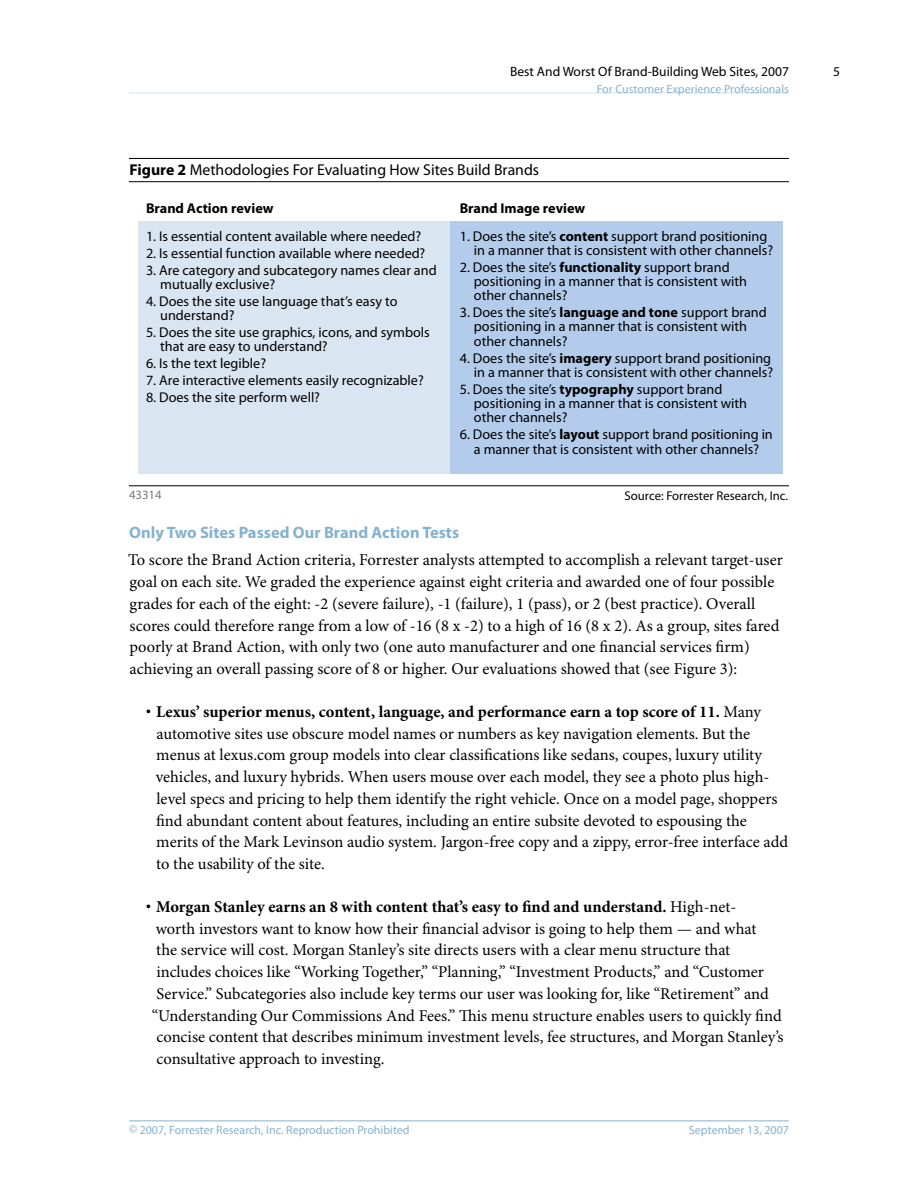
<style>
.page{position:relative;width:918px;height:1188px;background:#fff}
.page>*{position:absolute;margin:0;border:0;box-sizing:border-box;transform-origin:0 0}
.t1{font:16.5px/21.8px "Minion Pro";letter-spacing:-.005em;color:#000}
.t2{font:700 16.5px "Myriad Pro";color:#84b2cf}
.t3{font:15.75px "Myriad Pro";color:#000}
.t4{font:14.25px/14.2px "Myriad Pro";color:#000}
.t5{font:700 14.25px "Myriad Pro";color:#000}
.t6{font:13.5px "Myriad Pro";color:#000}
.t7{font:12.75px "Myriad Pro";color:#000}
.t8{font:12.75px "Myriad Pro";color:#797b7d}
.t9{font:12px "Myriad Pro";color:#84b2cf}
.s1{font-weight:700}
.s2{font-weight:700;font-size:24px}
</style>
<div class="page">
<hr style="left:129px;top:1120px;width:660px;height:1px;background:#84b2cf">
<hr style="left:129px;top:93px;width:660px;height:1px;background:#d4e4ee">
<hr style="left:129px;top:158px;width:660px;height:1px;background:#000">
<hr style="left:129px;top:181px;width:660px;height:1px;background:#000">
<hr style="left:129px;top:485px;width:660px;height:1px;background:#000">
<div style="left:138px;top:222px;width:312px;height:252px;background:#dae5f2"></div>
<div style="left:450px;top:222px;width:332px;height:252px;background:#b4cceb"></div>
<p class="t6" style="left:510px;top:64px;width:280px">Best And Worst Of Brand-Building Web Sites, 2007</p>
<p class="t9" style="left:597px;top:82px;width:194px">For Customer Experience Professionals</p>
<p class="t3" style="left:130px;top:161px;width:411px"><span class="s1">Figure 2</span> Methodologies For Evaluating How Sites Build Brands</p>
<p class="t5" style="left:146px;top:200px;width:129px">Brand Action review</p>
<p class="t5" style="left:460px;top:200px;width:127px">Brand Image review</p>
<p class="t4" style="left:146px;top:229px;width:277px">1. Is essential content available where needed?</p>
<p class="t4" style="left:146px;top:246px;width:281px">2. Is essential function available where needed?</p>
<p class="t4" style="left:160px;top:263px;width:278px;text-indent:-14px">3. Are category and subcategory names clear and mutually exclusive?</p>
<p class="t4" style="left:160px;top:294px;width:239px;text-indent:-14px">4. Does the site use language that’s easy to understand?</p>
<p class="t4" style="left:160px;top:326px;width:271px;text-indent:-14px">5. Does the site use graphics, icons, and symbols that are easy to understand?</p>
<p class="t4" style="left:146px;top:357px;width:122px">6. Is the text legible?</p>
<p class="t4" style="left:146px;top:374px;width:279px">7. Are interactive elements easily recognizable?</p>
<p class="t4" style="left:146px;top:391px;width:176px">8. Does the site perform well?</p>
<p class="t4" style="left:474px;top:229px;width:301px;text-indent:-14px">1. Does the site’s <span class="s1">content</span> support brand positioning in a manner that is consistent with other channels?</p>
<p class="t4" style="left:474px;top:260px;width:275px;text-indent:-14px">2. Does the site’s <span class="s1">functionality</span> support brand positioning in a manner that is consistent with other channels?</p>
<p class="t4" style="left:474px;top:306px;width:294px;text-indent:-14px">3. Does the site’s <span class="s1">language and tone</span> support brand positioning in a manner that is consistent with other channels?</p>
<p class="t4" style="left:460px;top:351px;width:315px;text-align:right">4. Does the site’s <span class="s1">imagery</span> support brand positioning in a manner that is consistent with other channels?</p>
<p class="t4" style="left:474px;top:382px;width:275px;text-indent:-14px">5. Does the site’s <span class="s1">typography</span> support brand positioning in a manner that is consistent with other channels?</p>
<p class="t4" style="left:460px;top:428px;width:315px;text-align:center">6. Does the site’s <span class="s1">layout</span> support brand positioning in a manner that is consistent with other channels?</p>
<p class="t8" style="left:129px;top:488px;width:34px">43314</p>
<p class="t7" style="left:625px;top:489px;width:165px">Source: Forrester Research, Inc.</p>
<p class="t2" style="left:129px;top:523px;width:331px">Only Two Sites Passed Our Brand Action Tests</p>
<p class="t1" style="left:128px;top:550px;width:656px">To score the Brand Action criteria, Forrester analysts attempted to accomplish a relevant target-user goal on each site. We graded the experience against eight criteria and awarded one of four possible grades for each of the eight: -2 (severe failure), -1 (failure), 1 (pass), or 2 (best practice). Overall scores could therefore range from a low of -16 (8 x -2) to a high of 16 (8 x 2). As a group, sites fared poorly at Brand Action, with only two (one auto manufacturer and one financial services firm) achieving an overall passing score of 8 or higher. Our evaluations showed that (see Figure 3):</p>
<p class="t1" style="left:156px;top:701px;width:634px;text-indent:-10px"><span class="s2">·</span> <span class="s1">Lexus’ superior menus, content, language, and performance earn a top score of 11.</span> Many automotive sites use obscure model names or numbers as key navigation elements. But the menus at lexus.com group models into clear classifications like sedans, coupes, luxury utility vehicles, and luxury hybrids. When users mouse over each model, they see a photo plus high&shy;level specs and pricing to help them identify the right vehicle. Once on a model page, shoppers find abundant content about features, including an entire subsite devoted to espousing the merits of the Mark Levinson audio system. Jargon-free copy and a zippy, error-free interface add to the usability of the site.</p>
<p class="t1" style="left:152px;top:896px;width:633px;text-indent:-6px"><span class="s2">·</span> <span class="s1">Morgan Stanley earns an 8 with content that’s easy to find and understand.</span> High-net-<br>worth investors want to know how their financial advisor is going to help them — and what<br>the service will cost. Morgan Stanley’s site directs users with a clear menu structure that includes choices like “Working Together,” “Planning,” “Investment Products,” and “Customer Service.” Subcategories also include key terms our user was looking for, like “Retirement” and “Understanding Our Commissions And Fees.” This menu structure enables users to quickly find concise content that describes minimum investment levels, fee structures, and Morgan Stanley’s consultative approach to investing.</p>
<p class="t9" style="left:129px;top:1123px;width:282px">© 2007, Forrester Research, Inc. Reproduction Prohibited</p>
<p class="t9" style="left:689px;top:1123px;width:102px">September 13, 2007</p>
<p class="t6" style="left:833px;top:64px;width:8px">5</p>
</div>
